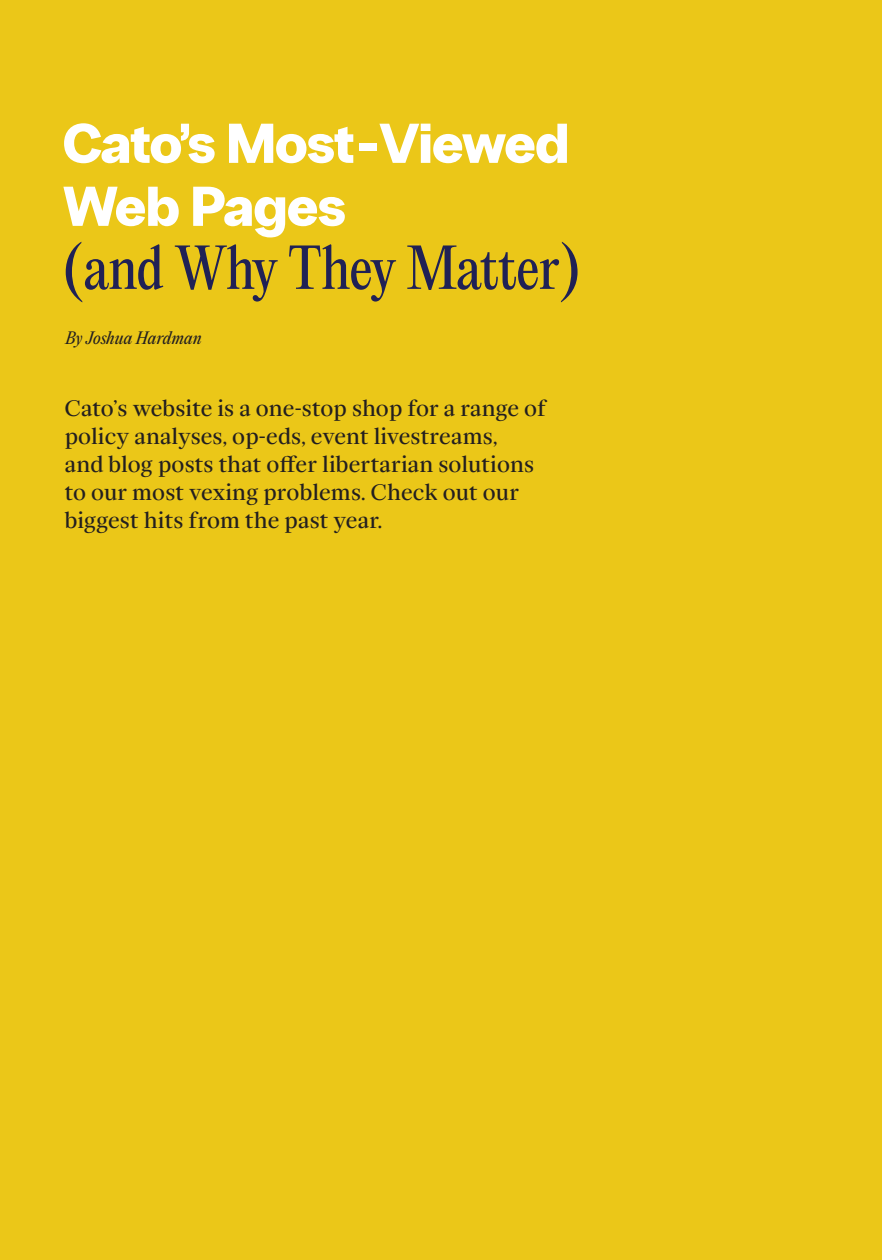
<style>
.page{position:relative;width:882px;height:1260px;background:#ebc718}
.page>*{position:absolute;margin:0;border:0;box-sizing:border-box;transform-origin:0 0}
.Headline_Part_1_Sans{font:900 56px/63px "PP Radio Grotesk";letter-spacing:-.015em;color:#fff}
.Headline_Part_1_Sans-2{font:54.25px "PP Editorial New";letter-spacing:-.025em;color:#202155}
.Dek{font:21px/28px "ES Face";letter-spacing:.01em;color:#231f20}
.By_Line{font:italic 15.75px "PP Editorial New";letter-spacing:.005em;color:#231f20}
</style>
<div class="page">
<p class="Headline_Part_1_Sans" style="left:63px;top:113px;width:508px">Cato’s Most-Viewed<br>Web Pages</p>
<p class="Headline_Part_1_Sans-2" style="left:63px;top:231px;width:519px">(and Why They Matter)</p>
<p class="By_Line" style="left:66px;top:327px;width:138px">By Joshua Hardman</p>
<p class="Dek" style="left:65px;top:393px;width:483px">Cato’s website is a one-stop shop for a range of policy analyses, op-eds, event livestreams,<br>and blog posts that offer libertarian solutions to our most vexing problems. Check out our biggest hits from the past year.</p>
</div>
